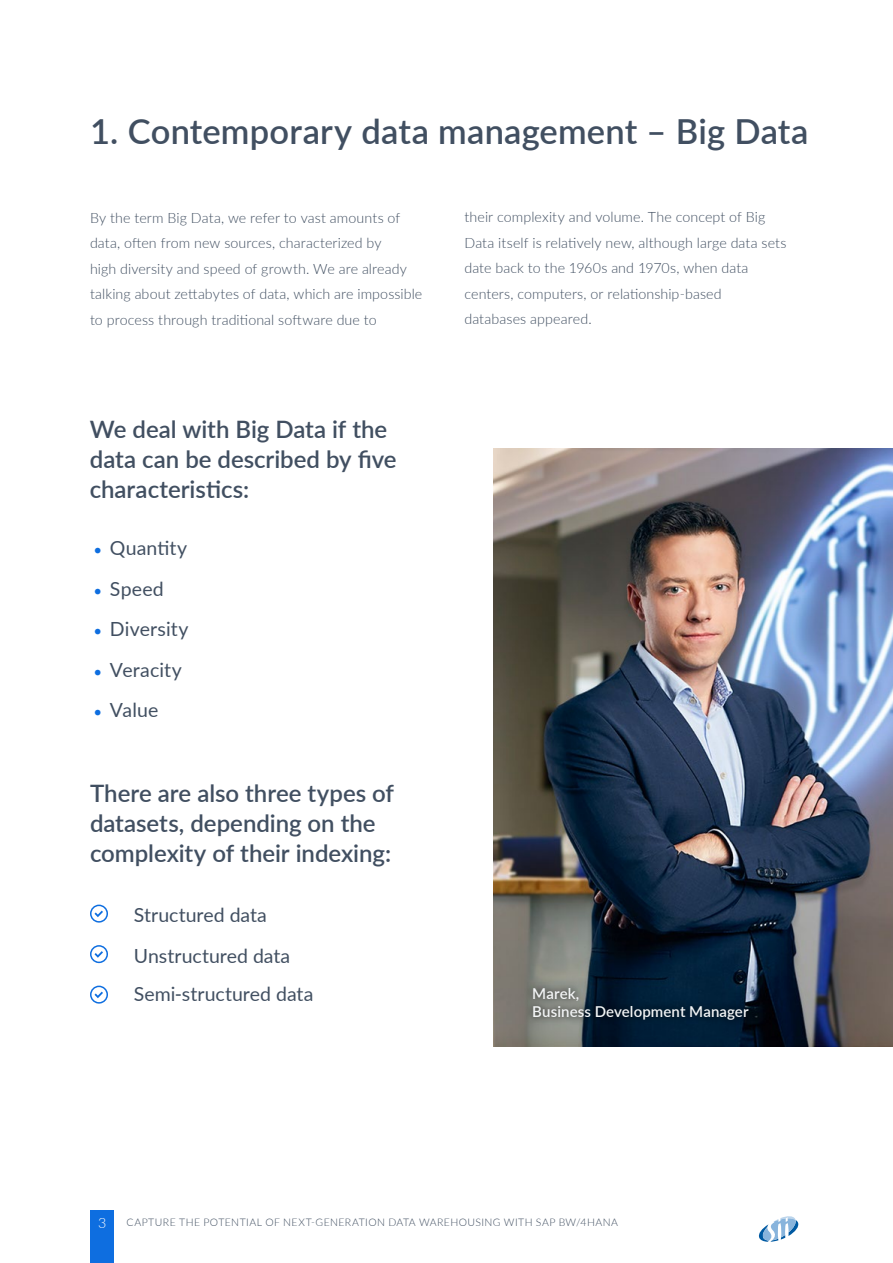
<style>
.page{position:relative;width:893px;height:1263px;background:#fff}
.page>*{position:absolute;margin:0;border:0;box-sizing:border-box;transform-origin:0 0}
.t1{font:600 34.5px "Lato";letter-spacing:.005em;color:#414f61}
.t2{font:600 24px/30px "Lato";color:#414f61}
.t3{font:19.5px/40.5px "Lato";color:#414f61}
.t4{font:600 15px/18px "Lato";letter-spacing:.01em;color:#f3f5f6}
.t5{font:300 14.25px/25.5px "Lato";letter-spacing:.005em;color:#414f61}
.t6{font:300 14.25px "Lato";color:#fff}
.t7{font:300 10.5px "Lato";letter-spacing:.045em;color:#414f61}
.s1{font-size:15px;color:#0e6ee0}
</style>
<div class="page">
<div style="left:90px;top:1210px;width:23px;height:53px;background:#0e6ee0"></div>
<svg style="left:758px;top:1216px;width:41px;height:26px"></svg>
<img style="left:493px;top:449px;width:400px;height:597px">
<svg style="left:90px;top:905px;width:18px;height:18px"></svg>
<svg style="left:90px;top:945px;width:18px;height:19px"></svg>
<svg style="left:90px;top:986px;width:18px;height:18px"></svg>
<div style="left:525px;top:981px;width:231px;height:46px;background:#000;opacity:.75"></div>
<h1 class="t1" style="left:90px;top:106px;width:720px">1. Contemporary data management – Big Data</h1>
<p class="t5" style="left:90px;top:204px;width:334px">By the term Big Data, we refer to vast amounts of data, often from new sources, characterized by<br>high diversity and speed of growth. We are already talking about zettabytes of data, which are impossible to process through traditional software due to</p>
<p class="t5" style="left:464px;top:204px;width:324px">their complexity and volume. The concept of Big Data itself is relatively new, although large data sets date back to the 1960s and 1970s, when data centers, computers, or relationship-based databases appeared.</p>
<h2 class="t2" style="left:90px;top:413px;width:308px">We deal with Big Data if the data can be described by five characteristics:</h2>
<h3 class="t3" style="left:93px;top:527px;width:95px"><span class="s1">•</span> Quantity</h3>
<h3 class="t3" style="left:93px;top:567px;width:72px"><span class="s1">•</span> Speed</h3>
<h3 class="t3" style="left:93px;top:608px;width:96px"><span class="s1">•</span> Diversity</h3>
<h3 class="t3" style="left:93px;top:648px;width:90px"><span class="s1">•</span> Veracity</h3>
<h3 class="t3" style="left:93px;top:689px;width:66px"><span class="s1">•</span> Value</h3>
<h2 class="t2" style="left:90px;top:778px;width:306px">There are also three types of datasets, depending on the complexity of their indexing:</h2>
<h3 class="t3" style="left:134px;top:894px;width:158px">Structured data<br>Unstructured data</h3>
<h3 class="t3" style="left:134px;top:973px;width:181px">Semi-structured data</h3>
<p class="t4" style="left:532px;top:984px;width:218px">Marek,<br>Business Development Manager</p>
<p class="t6" style="left:98px;top:1213px;width:10px">3</p>
<p class="t7" style="left:127px;top:1215px;width:493px">CAPTURE THE POTENTIAL OF NEXT-GENERATION DATA WAREHOUSING WITH SAP BW/4HANA</p>
</div>
